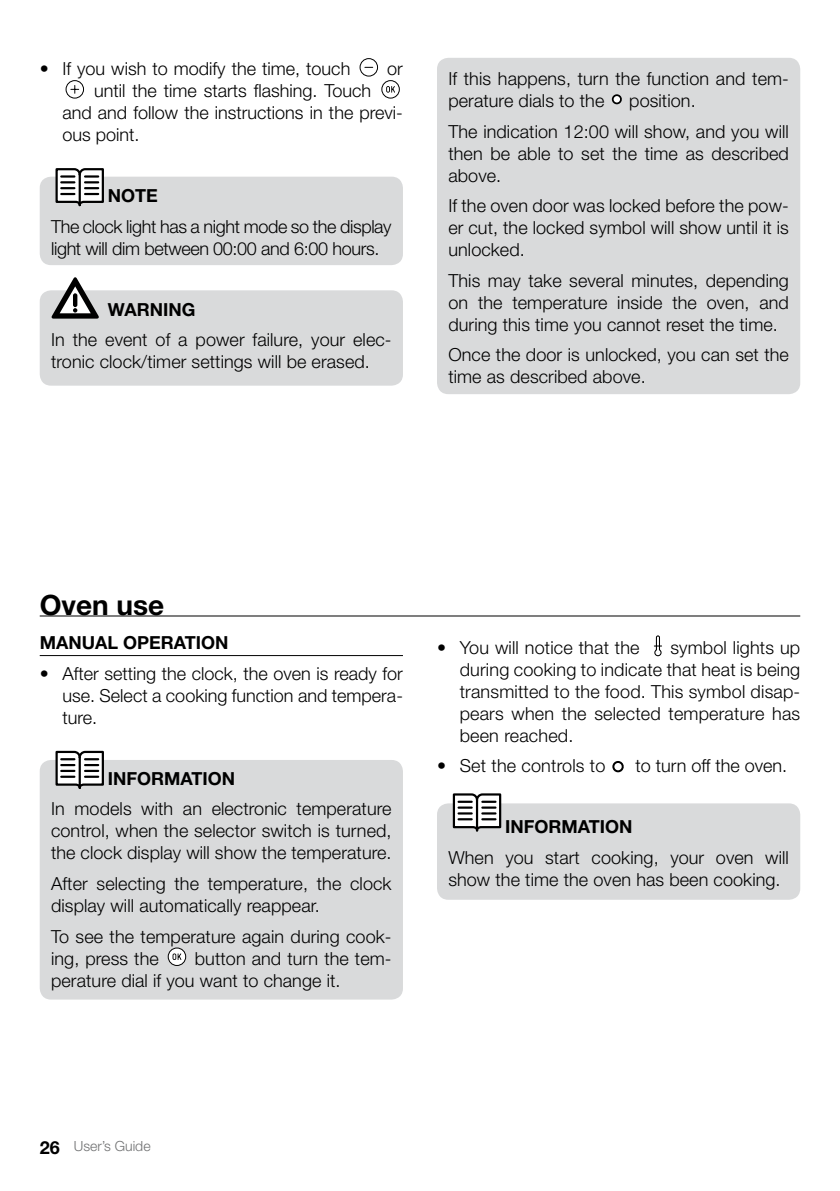
<style>
.page{position:relative;width:840px;height:1191px;background:#fff}
.page>*{position:absolute;margin:0;border:0;box-sizing:border-box;transform-origin:0 0}
.t1{font:700 28px "Helvetica Neue";color:#000}
.t2{font:300 18px/22px "Helvetica Neue";letter-spacing:.005em;color:#000}
.t3{font:300 18px/22px "Helvetica Neue";letter-spacing:-.02em;color:#000}
.t4{font:700 18px "Helvetica Neue";color:#000}
.t5{font:300 14px "Helvetica Neue";color:#707172}
.s1{font-weight:700;font-size:18px;color:#000}
</style>
<div class="page">
<div style="left:437px;top:803px;width:362px;height:96px;background:#d9dadb;border-radius:11px"></div>
<svg style="left:451px;top:793px;width:51px;height:39px"></svg>
<hr style="left:475px;top:800px;width:3px;height:30px;background:#000">
<div style="left:437px;top:58px;width:362px;height:336px;background:#d9dadb;border-radius:11px"></div>
<div style="left:40px;top:290px;width:363px;height:96px;background:#d9dadb;border-radius:11px"></div>
<svg style="left:51px;top:277px;width:48px;height:42px"></svg>
<div style="left:40px;top:177px;width:363px;height:88px;background:#d9dadb;border-radius:11px"></div>
<svg style="left:54px;top:168px;width:51px;height:39px"></svg>
<hr style="left:79px;top:175px;width:2px;height:30px;background:#000">
<div style="left:359px;top:58px;width:19px;height:18px;border:1px solid #000;border-radius:50%"></div>
<div style="left:66px;top:80px;width:18px;height:19px;border:1px solid #000;border-radius:50%"></div>
<svg style="left:71px;top:85px;width:8px;height:8px"></svg>
<svg style="left:381px;top:81px;width:18px;height:17px"></svg>
<div style="left:381px;top:80px;width:18px;height:19px;border:1px solid #000;border-radius:50%"></div>
<svg style="left:386px;top:86px;width:9px;height:7px"></svg>
<div style="left:611px;top:94px;width:10px;height:10px;background:#fff;border:2px solid #000;border-radius:50%"></div>
<hr style="left:40px;top:615px;width:759px;height:1px;background:#000">
<svg style="left:654px;top:635px;width:7px;height:21px"></svg>
<div style="left:612px;top:761px;width:11px;height:11px;background:#fff;border:2px solid #000;border-radius:50%"></div>
<div style="left:40px;top:760px;width:363px;height:239px;background:#d9dadb;border-radius:11px"></div>
<svg style="left:55px;top:750px;width:49px;height:39px"></svg>
<hr style="left:79px;top:757px;width:2px;height:31px;background:#000">
<hr style="left:40px;top:655px;width:363px;height:1px;background:#000">
<div style="left:168px;top:948px;width:18px;height:17px;background:#fff;border-radius:50%"></div>
<div style="left:168px;top:947px;width:18px;height:19px;border:1px solid #000;border-radius:50%"></div>
<svg style="left:172px;top:953px;width:9px;height:7px"></svg>
<p class="t2" style="left:40px;top:57px;width:312px">• If you wish to modify the time, touch</p>
<p class="t2" style="left:387px;top:57px;width:17px">or</p>
<p class="t2" style="left:62px;top:79px;width:342px;text-indent:32px">until the time starts flashing. Touch and and follow the instructions in the previ&shy;ous point.</p>
<p class="t4" style="left:108px;top:185px;width:52px">NOTE</p>
<p class="t3" style="left:51px;top:215px;width:342px">The clock light has a night mode so the display light will dim between 00:00 and 6:00 hours.</p>
<p class="t4" style="left:108px;top:298px;width:89px">WARNING</p>
<p class="t2" style="left:51px;top:328px;width:342px">In the event of a power failure, your elec&shy;tronic clock/timer settings will be erased.</p>
<p class="t2" style="left:448px;top:67px;width:342px">If this happens, turn the function and tem&shy;perature dials to the</p>
<p class="t2" style="left:448px;top:85px;width:342px;line-height:30.6px;text-indent:181px">position.<br>The indication 12:00 will show, and you will</p>
<p class="t2" style="left:448px;top:142px;width:342px">then be able to set the time as described above.</p>
<p class="t2" style="left:448px;top:194px;width:342px;text-align:justify">If the oven door was locked before the pow&shy;er cut, the locked symbol will show until it is unlocked.</p>
<p class="t2" style="left:448px;top:269px;width:342px;text-align:justify">This may take several minutes, depending on the temperature inside the oven, and during this time you cannot reset the time.</p>
<p class="t2" style="left:448px;top:343px;width:342px">Once the door is unlocked, you can set the time as described above.</p>
<h1 class="t1" style="left:40px;top:588px;width:126px">OVEN USE</h1>
<p class="t4" style="left:40px;top:632px;width:190px">MANUAL OPERATION</p>
<p class="t2" style="left:62px;top:662px;width:342px;text-align:justify;text-indent:-23px">• After setting the clock, the oven is ready for use. Select a cooking function and tempera&shy;ture.</p>
<p class="t4" style="left:108px;top:767px;width:129px">INFORMATION</p>
<p class="t2" style="left:51px;top:797px;width:342px;text-align:justify">In models with an electronic temperature control, when the selector switch is turned, the clock display will show the temperature.</p>
<p class="t2" style="left:51px;top:872px;width:342px">After selecting the temperature, the clock display will automatically reappear.</p>
<p class="t2" style="left:51px;top:924px;width:342px">To see the temperature again during cook&shy;ing, press the</p>
<p class="t2" style="left:51px;top:946px;width:342px;text-indent:144px">button and turn the tem&shy;perature dial if you want to change it.</p>
<p class="t2" style="left:437px;top:636px;width:204px">• You will notice that the</p>
<p class="t2" style="left:459px;top:636px;width:342px;text-align:justify;text-indent:210px">symbol lights up during cooking to indicate that heat is being transmitted to the food. This symbol disap&shy;pears when the selected temperature has been reached.</p>
<p class="t2" style="left:437px;top:754px;width:170px">• Set the controls to</p>
<p class="t2" style="left:635px;top:754px;width:153px">to turn off the oven.</p>
<p class="t4" style="left:505px;top:815px;width:129px">INFORMATION</p>
<p class="t2" style="left:448px;top:846px;width:342px">When you start cooking, your oven will show the time the oven has been cooking.</p>
<p class="t5" style="left:40px;top:1137px;width:112px"><span class="s1">26</span> User’s Guide</p>
</div>
